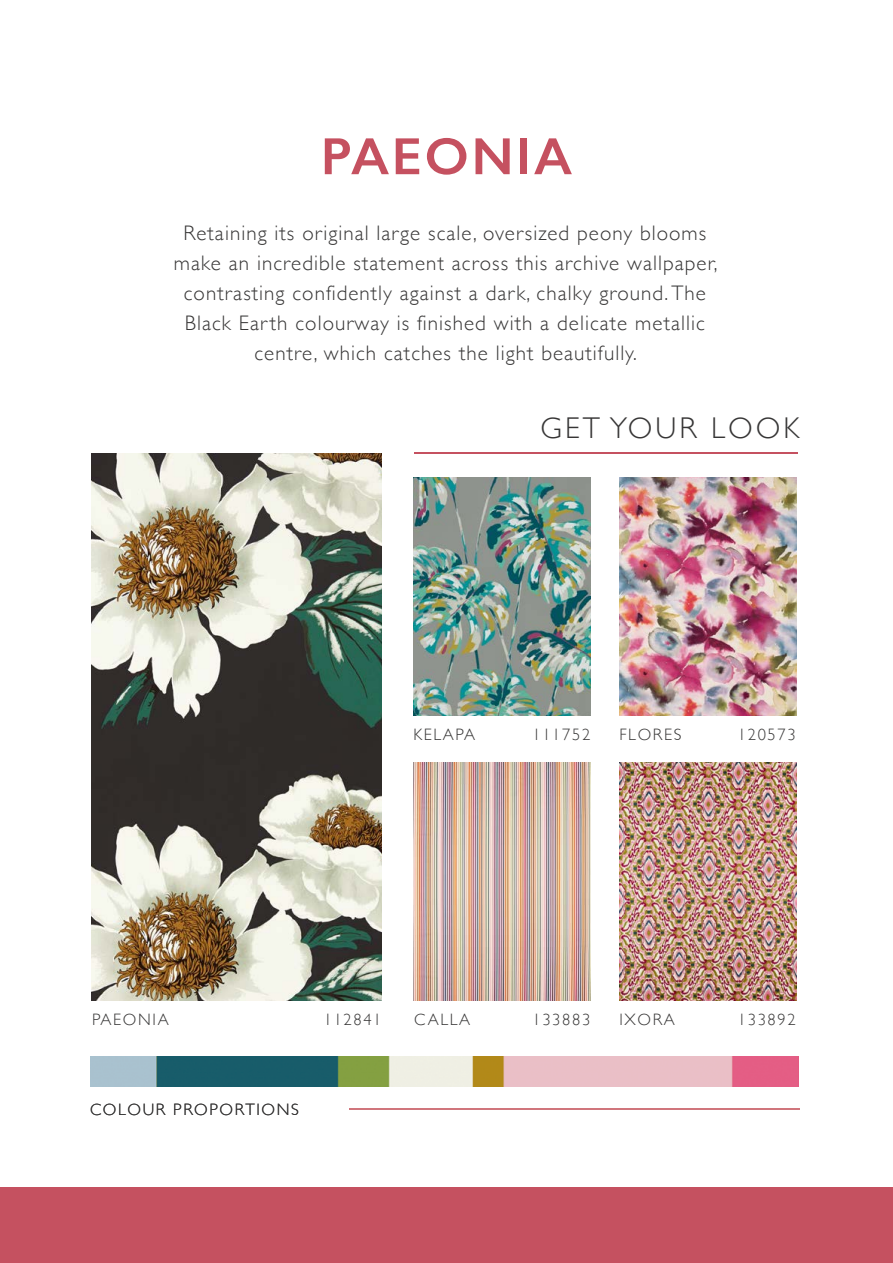
<style>
.page{position:relative;width:893px;height:1263px;background:#fff}
.page>*{position:absolute;margin:0;border:0;box-sizing:border-box;transform-origin:0 0}
.t1{font:600 52.5px "Gill Sans";letter-spacing:.05em;color:#c55160}
.t2{font:300 30px "Gill Sans";letter-spacing:.1em;color:#373636}
.t3{font:300 21px/30px "Gill Sans";letter-spacing:.05em;color:#373636;text-align:center}
.t4{font:300 16.5px "Gill Sans";letter-spacing:.1em;color:#373636}
</style>
<div class="page">
<hr style="left:0;top:0;width:1px;height:1263px;background:#b5aeac">
<div style="left:0;top:1188px;width:893px;height:75px;background:#c55160"></div>
<img style="left:92px;top:453px;width:289px;height:548px">
<img style="left:90px;top:1057px;width:708px;height:29px">
<hr style="left:349px;top:1109px;width:450px;height:1px;background:#d0757c">
<img style="left:413px;top:762px;width:177px;height:239px">
<img style="left:619px;top:762px;width:177px;height:239px">
<img style="left:413px;top:477px;width:177px;height:238px">
<img style="left:619px;top:477px;width:177px;height:238px">
<hr style="left:414px;top:452px;width:384px;height:1px;background:#c55160">
<h1 class="t1" style="left:321px;top:138px;width:253px">PAEONIA</h1>
<p class="t3" style="left:174px;top:219px;width:545px">Retaining its original large scale, oversized peony blooms make an incredible statement across this archive wallpaper, contrasting confidently against a dark, chalky ground. The Black Earth colourway is finished with a delicate metallic centre, which catches the light beautifully.</p>
<h2 class="t2" style="left:541px;top:415px;width:260px">GET YOUR LOOK</h2>
<p class="t4" style="left:413px;top:728px;width:63px">KELAPA</p>
<p class="t4" style="left:532px;top:728px;width:59px">111752</p>
<p class="t4" style="left:619px;top:728px;width:64px">FLORES</p>
<p class="t4" style="left:738px;top:728px;width:59px">120573</p>
<p class="t4" style="left:92px;top:1013px;width:78px">PAEONIA</p>
<p class="t4" style="left:324px;top:1013px;width:59px">112841</p>
<p class="t4" style="left:90px;top:1102px;width:210px">COLOUR PROPORTIONS</p>
<p class="t4" style="left:414px;top:1013px;width:57px">CALLA</p>
<p class="t4" style="left:532px;top:1013px;width:59px">133883</p>
<p class="t4" style="left:738px;top:1013px;width:59px">133892</p>
<p class="t4" style="left:619px;top:1013px;width:57px">IXORA</p>
</div>
